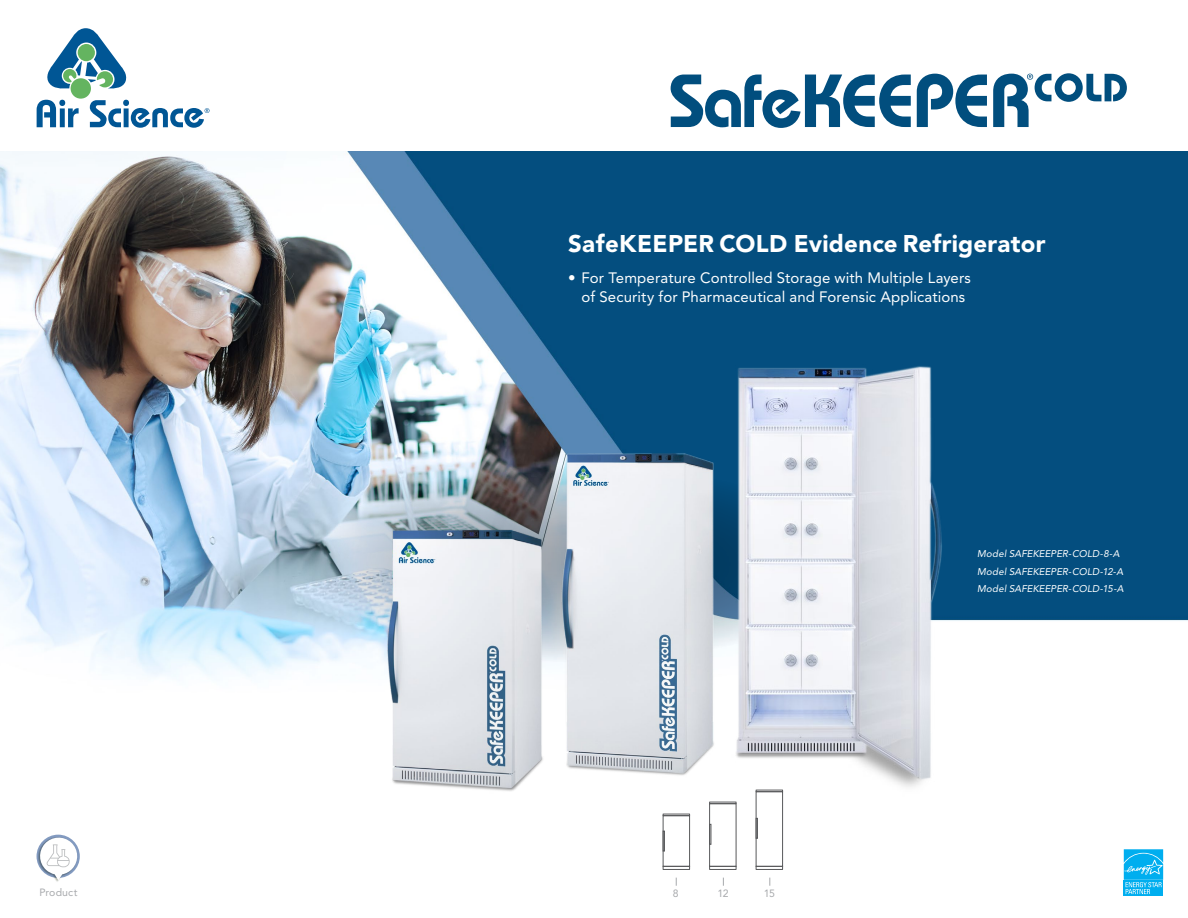
<style>
.page{position:relative;width:1188px;height:918px;background:#fff}
.page>*{position:absolute;margin:0;border:0;box-sizing:border-box;transform-origin:0 0}
.t1{font:900 24px "Avenir LT Std";letter-spacing:.015em;color:#fff}
.t2{font:15px/19.5px "Avenir LT Std";letter-spacing:.005em;color:#fff;text-align:center}
.t3{font:10.5px "Avenir LT Std";letter-spacing:.01em;color:#a7a9ac}
.t4{font:italic 9.75px/17.7px "Avenir LT Std";letter-spacing:.01em;color:#fff}
</style>
<div class="page">
<img style="left:0;top:152px;width:1188px;height:734px">
<svg style="left:37px;top:100px;width:42px;height:27px"></svg>
<svg style="left:47px;top:28px;width:80px;height:61px"></svg>
<div style="left:77px;top:44px;width:18px;height:17px;background:#64b460;border-radius:50%"></div>
<div style="left:70px;top:78px;width:21px;height:21px;background:#64b460;border-radius:50%"></div>
<svg style="left:90px;top:100px;width:120px;height:28px"></svg>
<img style="left:35px;top:834px;width:46px;height:49px">
<svg style="left:38px;top:836px;width:41px;height:44px"></svg>
<svg style="left:671px;top:75px;width:240px;height:53px"></svg>
<svg style="left:917px;top:74px;width:70px;height:53px"></svg>
<svg style="left:993px;top:73px;width:134px;height:54px"></svg>
<svg style="left:756px;top:841px;width:27px;height:29px"></svg>
<svg style="left:709px;top:846px;width:28px;height:24px"></svg>
<svg style="left:663px;top:846px;width:27px;height:24px"></svg>
<div style="left:663px;top:831px;width:2px;height:20px;border:1px solid #58595b"></div>
<svg style="left:302px;top:465px;width:551px;height:198px;background:#96a7b3"></svg>
<img style="left:650px;top:323px;width:377px;height:518px">
<img style="left:352px;top:490px;width:219px;height:373px">
<img style="left:542px;top:423px;width:195px;height:423px">
<svg style="left:1123px;top:848px;width:41px;height:48px"></svg>
<div style="left:1124px;top:880px;width:39px;height:16px;background:#00aeef"></div>
<svg style="left:1124px;top:849px;width:39px;height:45px"></svg>
<h1 class="t1" style="left:568px;top:229px;width:479px">SafeKEEPER COLD Evidence Refrigerator</h1>
<p class="t2" style="left:568px;top:268px;width:404px">• For Temperature Controlled Storage with Multiple Layers of Security for Pharmaceutical and Forensic Applications</p>
<p class="t3" style="left:39px;top:887px;width:40px">Product</p>
<p class="t3" style="left:673px;top:887px;width:7px">8</p>
<p class="t3" style="left:717px;top:887px;width:13px">12</p>
<p class="t3" style="left:764px;top:887px;width:13px">15</p>
<p class="t4" style="left:977px;top:545px;width:148px">Model SAFEKEEPER-COLD-8-A<br>Model SAFEKEEPER-COLD-12-A<br>Model SAFEKEEPER-COLD-15-A</p>
</div>
